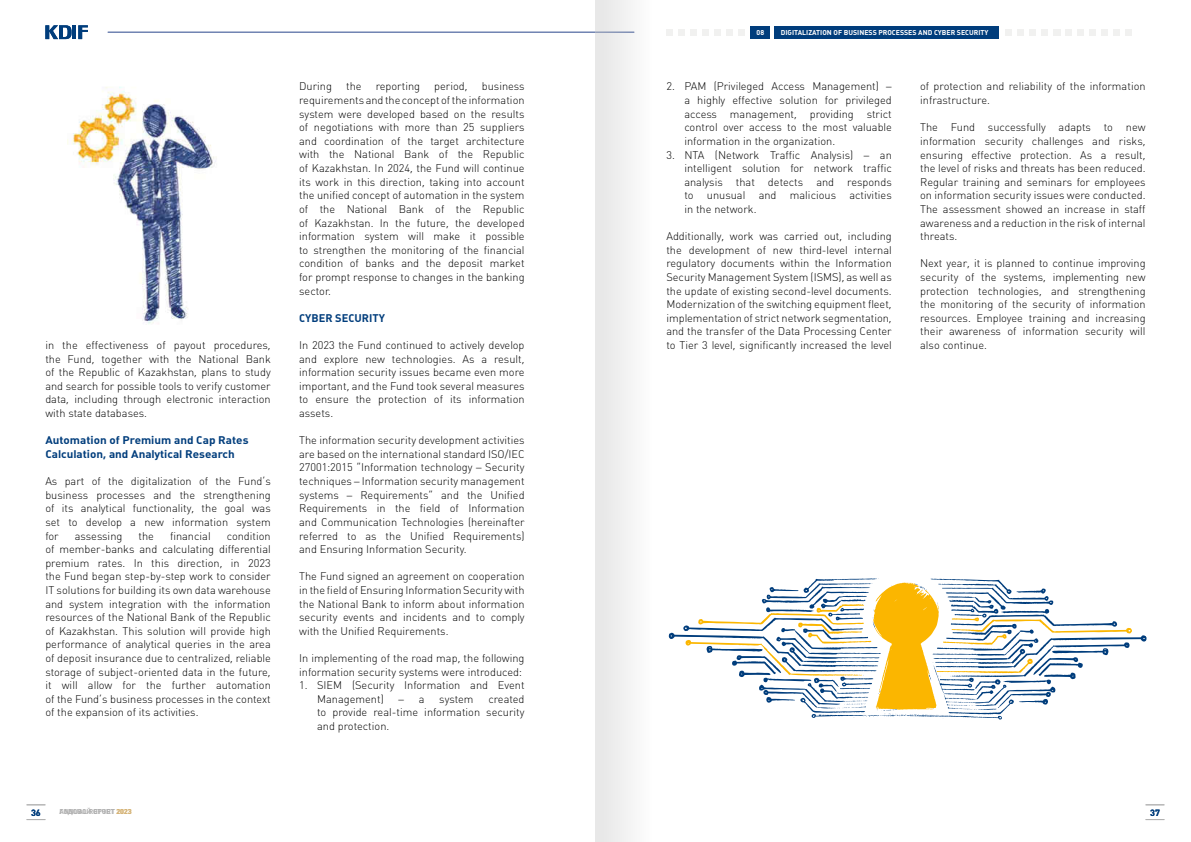
<style>
.page{position:relative;width:1191px;height:842px;background:#fff}
.page>*{position:absolute;margin:0;border:0;box-sizing:border-box;transform-origin:0 0}
.t1{font:300 11px/13.6px "Plumb Kz";color:#000;text-align:justify}
.t2{font:700 11px/13.6px "Plumb Kz";color:#003d7c;scale:1.06 1}
.t3{font:700 11px "Plumb Kz";color:#003d7c}
.t4{font:700 9px "Plumb Kz";color:#003d7c}
.t5{font:700 7px "Plumb Kz";color:#fff}
.t6{font:700 7px "Plumb Kz";color:#b2b2b2}
.s1{color:#d5b376}
</style>
<div class="page">
<svg style="left:668px;top:578px;width:478px;height:142px"></svg>
<img style="left:67px;top:87px;width:150px;height:237px">
<div style="left:1005px;top:29px;width:7px;height:6px;background:#f1f1f0"></div>
<div style="left:1041px;top:29px;width:7px;height:6px;background:#f1f1f0"></div>
<div style="left:1017px;top:29px;width:7px;height:6px;background:#f1f1f0"></div>
<div style="left:1053px;top:29px;width:7px;height:6px;background:#f1f1f0"></div>
<div style="left:738px;top:29px;width:7px;height:6px;background:#f1f1f0"></div>
<div style="left:1029px;top:29px;width:7px;height:6px;background:#f1f1f0"></div>
<div style="left:750px;top:26px;width:20px;height:12px;background:#003d7c"></div>
<div style="left:774px;top:26px;width:224px;height:12px;background:#003d7c"></div>
<svg style="left:27px;top:804px;width:18px;height:1px"></svg>
<svg style="left:27px;top:819px;width:18px;height:1px"></svg>
<svg style="left:1145px;top:804px;width:19px;height:1px"></svg>
<svg style="left:1145px;top:819px;width:19px;height:1px"></svg>
<hr style="left:72px;top:25px;width:4px;height:14px;background:#003d7c">
<svg style="left:45px;top:25px;width:27px;height:14px"></svg>
<svg style="left:78px;top:25px;width:10px;height:14px"></svg>
<div style="left:666px;top:29px;width:7px;height:6px;background:#f1f1f0"></div>
<div style="left:702px;top:29px;width:7px;height:6px;background:#f1f1f0"></div>
<svg style="left:1089px;top:29px;width:6px;height:6px"></svg>
<svg style="left:1125px;top:29px;width:6px;height:6px"></svg>
<div style="left:678px;top:29px;width:7px;height:6px;background:#f1f1f0"></div>
<div style="left:714px;top:29px;width:7px;height:6px;background:#f1f1f0"></div>
<svg style="left:1065px;top:29px;width:6px;height:6px"></svg>
<svg style="left:1101px;top:29px;width:6px;height:6px"></svg>
<div style="left:690px;top:29px;width:7px;height:6px;background:#f1f1f0"></div>
<div style="left:726px;top:29px;width:7px;height:6px;background:#f1f1f0"></div>
<svg style="left:1077px;top:29px;width:6px;height:6px"></svg>
<svg style="left:1113px;top:29px;width:6px;height:6px"></svg>
<hr style="left:108px;top:32px;width:487px;height:1px;background:#677bad">
<div style="left:595px;top:0;width:63px;height:842px;background:#f3f3f3"></div>
<p class="t1" style="left:45px;top:339px;width:227px">in the effectiveness of payout procedures, the Fund, together with the National Bank of the Republic of Kazakhstan, plans to study and search for possible tools to verify customer data, including through electronic interaction with state databases.</p>
<p class="t2" style="left:45px;top:434px;width:193px">Automation of Premium and Cap Rates<br>Calculation, and Analytical Research</p>
<p class="t1" style="left:45px;top:475px;width:227px">As part of the digitalization of the Fund’s business processes and the strengthening of its analytical functionality, the goal was set to develop a new information system for</p>
<p class="t1" style="left:45px;top:530px;width:227px;text-indent:181px">condition of member-banks and calculating differential premium rates. In this direction, in 2023 the Fund began step-by-step work to consider IT solutions for building its own data warehouse and system integration with the information resources of the National Bank of the Republic of Kazakhstan. This solution will provide high performance of analytical queries in the area of deposit insurance due to centralized, reliable storage of subject-oriented data in the future, it will allow for the further automation of the Fund’s business processes in the context of the expansion of its activities.</p>
<p class="t1" style="left:75px;top:530px;width:49px">assessing</p>
<p class="t1" style="left:138px;top:530px;width:17px">the</p>
<p class="t1" style="left:170px;top:530px;width:42px">financial</p>
<p class="t1" style="left:299px;top:81px;width:227px;text-indent:183px">business requirements and the concept of the information system were developed based on the results of negotiations with more than 25 suppliers and coordination of the target architecture with the National Bank of the Republic of Kazakhstan. In 2024, the Fund will continue its work in this direction, taking into account the unified concept of automation in the system of the National Bank of the Republic of Kazakhstan. In the future, the developed information system will make it possible to strengthen the monitoring of the financial condition of banks and the deposit market for prompt response to changes in the banking sector.</p>
<p class="t3" style="left:299px;top:312px;width:87px">CYBER SECURITY</p>
<p class="t1" style="left:299px;top:339px;width:227px">In 2023 the Fund continued to actively develop and explore new technologies. As a result, information security issues became even more important, and the Fund took several measures to ensure the protection of its information assets.</p>
<p class="t1" style="left:299px;top:434px;width:227px">The information security development activities are based on the international standard ISO/IEC 27001:2015 “Information technology – Security techniques – Information security management systems – Requirements” and the Unified Requirements in the field of Information and Communication Technologies (hereinafter referred to as the Unified Requirements) and Ensuring Information Security.</p>
<p class="t1" style="left:299px;top:570px;width:227px">The Fund signed an agreement on cooperation in the field of Ensuring Information Security with the National Bank to inform about information security events and incidents and to comply with the Unified Requirements.</p>
<p class="t1" style="left:299px;top:652px;width:227px">In implementing of the road map, the following information security systems were introduced:</p>
<p class="t1" style="left:317px;top:679px;width:209px;text-indent:-18px">1. SIEM (Security Information and Event<br>Management)</p>
<p class="t1" style="left:299px;top:81px;width:34px">During</p>
<p class="t1" style="left:346px;top:81px;width:17px">the</p>
<p class="t1" style="left:376px;top:81px;width:46px">reporting</p>
<p class="t1" style="left:434px;top:81px;width:35px">period,</p>
<p class="t1" style="left:317px;top:693px;width:209px;text-indent:171px">created to provide real-time information security and protection.</p>
<p class="t1" style="left:398px;top:693px;width:27px">– a</p>
<p class="t1" style="left:439px;top:693px;width:36px">system</p>
<p class="t5" style="left:756px;top:28px;width:9px">08</p>
<p class="t5" style="left:781px;top:28px;width:209px">DIGITALIZATION OF BUSINESS PROCESSES AND CYBER SECURITY</p>
<p class="t1" style="left:684px;top:81px;width:209px;text-indent:-18px">2. PAM (Privileged Access Management) – a highly effective solution for privileged access management, providing strict control over access to the most valuable information in the organization.</p>
<p class="t1" style="left:684px;top:149px;width:209px;text-indent:-18px">3. NTA (Network Traffic Analysis) – an intelligent solution for network traffic analysis that detects and responds to unusual and malicious activities in the network.</p>
<p class="t1" style="left:666px;top:230px;width:227px">Additionally, work was carried out, including the development of new third-level internal regulatory documents within the Information Security Management System (ISMS), as well as the update of existing second-level documents.<br>Modernization of the switching equipment fleet, implementation of strict network segmentation, and the transfer of the Data Processing Center to Tier 3 level, significantly increased the level</p>
<p class="t1" style="left:920px;top:81px;width:227px">of protection and reliability of the information infrastructure.</p>
<p class="t1" style="left:920px;top:121px;width:227px">The Fund successfully adapts to new information security challenges and risks, ensuring effective protection. As a result, the level of risks and threats has been reduced.<br>Regular training and seminars for employees on information security issues were conducted.<br>The assessment showed an increase in staff awareness and a reduction in the risk of internal threats.</p>
<p class="t1" style="left:920px;top:257px;width:227px">Next year, it is planned to continue improving security of the systems, implementing new protection technologies, and strengthening the monitoring of the security of information resources. Employee training and increasing their awareness of information security will also continue.</p>
<p class="t4" style="left:31px;top:807px;width:11px">36</p>
<p class="t6" style="left:60px;top:808px;width:73px">ГОДОВОЙ ОТЧЕТ <span class="s1">2023</span></p>
<p class="t4" style="left:1150px;top:807px;width:11px">37</p>
<p class="t6" style="left:60px;top:808px;width:57px">ANNUAL REPORT</p>
</div>
